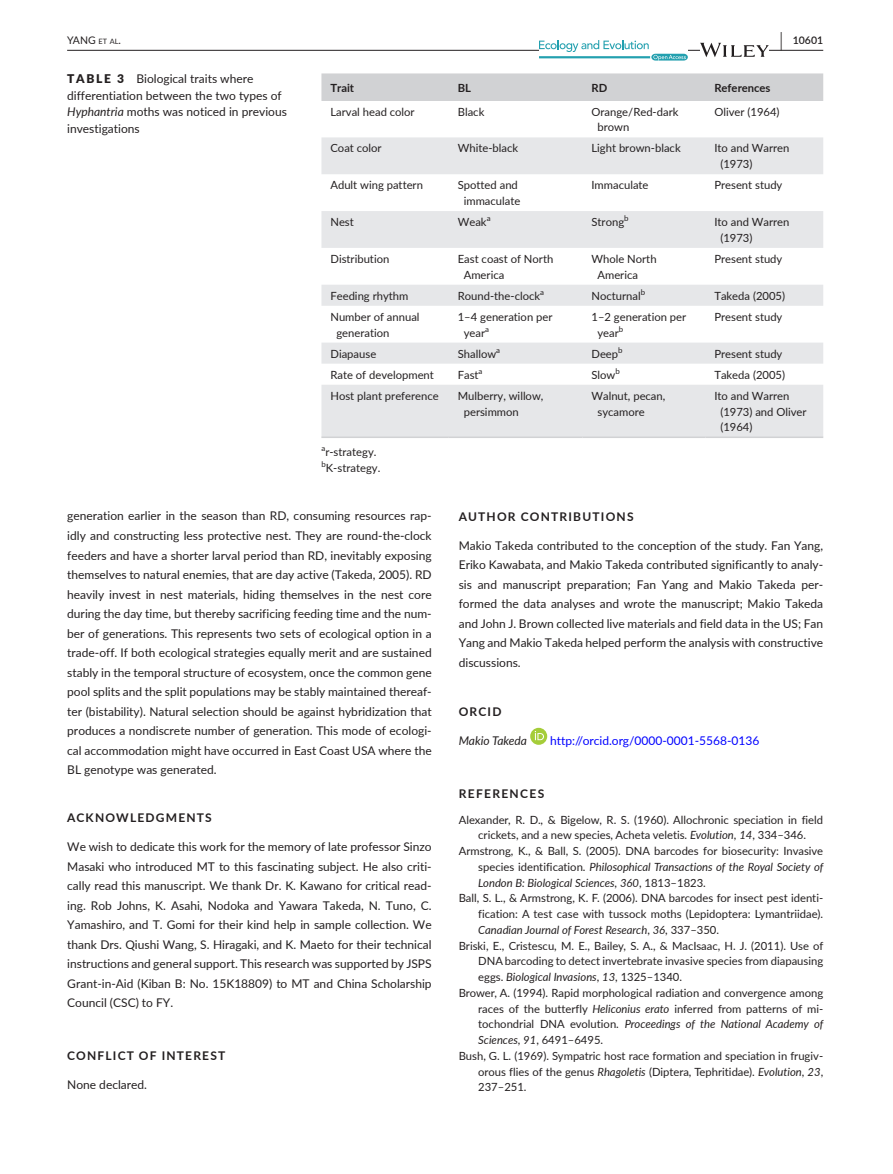
<style>
.page{position:relative;width:893px;height:1174px;background:#fff}
.page>*{position:absolute;margin:0;border:0;box-sizing:border-box;transform-origin:0 0}
.t1{font:600 19.5px "Lato";color:#231f20;scale:.48 1}
.t2{font:12px/19.5px "Lato";color:#231f20;text-align:justify}
.t3{font:700 12px "Lato";letter-spacing:.1em;color:#231f20}
.t4{font:12px "Lato";color:#00f}
.t5{font:italic 12px "Lato";color:#231f20}
.t6{font:11.25px/15.8px "Lato";color:#231f20}
.t7{font:italic 11.25px "Lato";color:#231f20}
.t8{font:700 11.25px "Lato";color:#231f20}
.t9{font:10.5px "Lato";color:#231f20}
.t10{font:600 10.5px "Lato";color:#231f20}
.t11{font:7.8px "Lato";color:#231f20}
.s1{font-size:7.35px}
.s2{font-weight:900}
.s3{font-style:italic}
.s4{font-style:normal}
</style>
<div class="page">
<hr style="left:67px;top:50px;width:756px;height:1px;background:#231f20">
<svg style="left:539px;top:40px;width:149px;height:21px"></svg>
<svg style="left:700px;top:43px;width:69px;height:14px"></svg>
<svg style="left:530px;top:728px;width:17px;height:17px"></svg>
<svg style="left:535px;top:731px;width:9px;height:9px"></svg>
<div style="left:321px;top:73px;width:502px;height:28px;background:#d1d2d4"></div>
<svg style="left:321px;top:137px;width:502px;height:299px;fill:#e6e7e9"></svg>
<hr style="left:321px;top:436px;width:128px;height:2px;background:#d1d2d4">
<hr style="left:449px;top:436px;width:133px;height:2px;background:#d1d2d4">
<hr style="left:582px;top:436px;width:123px;height:2px;background:#d1d2d4">
<hr style="left:705px;top:436px;width:118px;height:2px;background:#d1d2d4">
<h1 class="t1" style="left:780px;top:26px;width:7px">|</h1>
<p class="t9" style="left:67px;top:33px;width:55px">YANG <span class="s1">et al</span>.</p>
<p class="t10" style="left:793px;top:33px;width:32px">10601</p>
<p class="t2" style="left:67px;top:70px;width:221px;line-height:16.5px;text-align:left"><span class="s2">TABLE 3</span> Biological traits where differentiation between the two types of<br><span class="s3">Hyphantria</span> moths was noticed in previous investigations</p>
<p class="t8" style="left:330px;top:79px;width:25px">Trait</p>
<p class="t8" style="left:458px;top:79px;width:15px">BL</p>
<p class="t8" style="left:591px;top:79px;width:17px">RD</p>
<p class="t8" style="left:714px;top:79px;width:58px">References</p>
<p class="t6" style="left:330px;top:103px;width:86px">Larval head color</p>
<p class="t6" style="left:458px;top:103px;width:28px">Black</p>
<p class="t6" style="left:597px;top:103px;width:83px;text-indent:-6px">Orange/Red-dark brown</p>
<p class="t6" style="left:714px;top:103px;width:67px">Oliver (1964)</p>
<p class="t6" style="left:330px;top:140px;width:53px">Coat color</p>
<p class="t6" style="left:458px;top:140px;width:62px">White-black</p>
<p class="t6" style="left:591px;top:140px;width:91px">Light brown-black</p>
<p class="t6" style="left:720px;top:140px;width:71px;text-indent:-6px">Ito and Warren (1973)</p>
<p class="t6" style="left:330px;top:177px;width:94px">Adult wing pattern</p>
<p class="t6" style="left:458px;top:177px;width:64px;text-align:center">Spotted and immaculate</p>
<p class="t6" style="left:591px;top:177px;width:59px">Immaculate</p>
<p class="t6" style="left:714px;top:177px;width:70px">Present study</p>
<p class="t6" style="left:330px;top:214px;width:25px">Nest</p>
<p class="t6" style="left:458px;top:214px;width:30px">Weak</p>
<p class="t11" style="left:487px;top:213px;width:5px">a</p>
<p class="t6" style="left:591px;top:214px;width:34px">Strong</p>
<p class="t11" style="left:624px;top:213px;width:6px">b</p>
<p class="t6" style="left:720px;top:214px;width:71px;text-indent:-6px">Ito and Warren (1973)</p>
<p class="t6" style="left:330px;top:250px;width:60px">Distribution</p>
<p class="t6" style="left:464px;top:250px;width:91px;text-indent:-6px">East coast of North<br>America</p>
<p class="t6" style="left:597px;top:250px;width:61px;text-indent:-6px">Whole North<br>America</p>
<p class="t6" style="left:714px;top:250px;width:70px">Present study</p>
<p class="t6" style="left:330px;top:287px;width:79px">Feeding rhythm</p>
<p class="t6" style="left:458px;top:287px;width:84px">Round-the-clock</p>
<p class="t11" style="left:540px;top:286px;width:5px">a</p>
<p class="t6" style="left:591px;top:287px;width:51px">Nocturnal</p>
<p class="t11" style="left:641px;top:286px;width:6px">b</p>
<p class="t6" style="left:714px;top:287px;width:72px">Takeda (2005)</p>
<p class="t6" style="left:336px;top:308px;width:85px;text-indent:-6px">Number of annual generation</p>
<p class="t6" style="left:464px;top:308px;width:90px;text-indent:-6px">1–4 generation per year</p>
<p class="t6" style="left:714px;top:308px;width:70px">Present study</p>
<p class="t6" style="left:597px;top:308px;width:90px;text-indent:-6px">1–2 generation per year</p>
<p class="t11" style="left:619px;top:323px;width:6px">b</p>
<p class="t11" style="left:485px;top:323px;width:5px">a</p>
<p class="t6" style="left:330px;top:345px;width:47px">Diapause</p>
<p class="t6" style="left:458px;top:345px;width:40px">Shallow</p>
<p class="t11" style="left:496px;top:344px;width:5px">a</p>
<p class="t6" style="left:591px;top:345px;width:28px">Deep</p>
<p class="t11" style="left:618px;top:344px;width:6px">b</p>
<p class="t6" style="left:714px;top:345px;width:70px">Present study</p>
<p class="t6" style="left:330px;top:366px;width:105px">Rate of development</p>
<p class="t6" style="left:458px;top:366px;width:22px">Fast</p>
<p class="t11" style="left:479px;top:365px;width:5px">a</p>
<p class="t6" style="left:591px;top:366px;width:25px">Slow</p>
<p class="t11" style="left:615px;top:365px;width:6px">b</p>
<p class="t6" style="left:714px;top:366px;width:72px">Takeda (2005)</p>
<p class="t6" style="left:330px;top:387px;width:110px">Host plant preference</p>
<p class="t6" style="left:464px;top:387px;width:81px;text-indent:-6px">Mulberry, willow, persimmon</p>
<p class="t6" style="left:597px;top:387px;width:69px;text-indent:-6px">Walnut, pecan, sycamore</p>
<p class="t6" style="left:720px;top:387px;width:88px;text-indent:-6px">Ito and Warren (1973) and Oliver (1964)</p>
<p class="t11" style="left:321px;top:442px;width:5px">a</p>
<p class="t6" style="left:325px;top:443px;width:53px">r-strategy.</p>
<p class="t11" style="left:321px;top:458px;width:6px">b</p>
<p class="t6" style="left:326px;top:459px;width:56px">K-strategy.</p>
<p class="t2" style="left:67px;top:506px;width:366px">generation earlier in the season than RD, consuming resources rap&shy;idly and constructing less protective nest. They are round-the-clock feeders and have a shorter larval period than RD, inevitably exposing themselves to natural enemies, that are day active (Takeda, 2005). RD heavily invest in nest materials, hiding themselves in the nest core during the day time, but thereby sacrificing feeding time and the num&shy;ber of generations. This represents two sets of ecological option in a trade-off. If both ecological strategies equally merit and are sustained stably in the temporal structure of ecosystem, once the common gene pool splits and the split populations may be stably maintained thereaf&shy;ter (bistability). Natural selection should be against hybridization that produces a nondiscrete number of generation. This mode of ecologi&shy;cal accommodation might have occurred in East Coast USA where the BL genotype was generated.</p>
<p class="t3" style="left:67px;top:809px;width:146px">ACKNOWLEDGMENTS</p>
<p class="t2" style="left:67px;top:836px;width:366px">We wish to dedicate this work for the memory of late professor Sinzo Masaki who introduced MT to this fascinating subject. He also criti&shy;cally read this manuscript. We thank Dr. K. Kawano for critical read&shy;ing. Rob Johns, K. Asahi, Nodoka and Yawara Takeda, N. Tuno, C.<br>Yamashiro, and T. Gomi for their kind help in sample collection. We thank Drs. Qiushi Wang, S. Hiragaki, and K. Maeto for their technical instructions and general support. This research was supported by JSPS Grant-in-Aid (Kiban B: No. 15K18809) to MT and China Scholarship Council (CSC) to FY.</p>
<p class="t3" style="left:67px;top:1046px;width:160px">CONFLICT OF INTEREST</p>
<p class="t2" style="left:67px;top:1074px;width:81px">None declared.</p>
<p class="t3" style="left:459px;top:507px;width:176px">AUTHOR CONTRIBUTIONS</p>
<p class="t2" style="left:459px;top:535px;width:366px">Makio Takeda contributed to the conception of the study. Fan Yang, Eriko Kawabata, and Makio Takeda contributed significantly to analy&shy;sis and manuscript preparation; Fan Yang and Makio Takeda per&shy;formed the data analyses and wrote the manuscript; Makio Takeda and John J. Brown collected live materials and field data in the US; Fan Yang and Makio Takeda helped perform the analysis with constructive discussions.</p>
<p class="t3" style="left:459px;top:702px;width:44px">ORCID</p>
<p class="t5" style="left:459px;top:732px;width:70px">Makio Takeda</p>
<p class="t4" style="left:550px;top:732px;width:211px">http://orcid.org/0000-0001-5568-0136</p>
<p class="t3" style="left:459px;top:785px;width:87px">REFERENCES</p>
<p class="t6" style="left:459px;top:811px;width:366px">Alexander, R. D., &amp; Bigelow, R. S. (1960). Allochronic speciation in field</p>
<p class="t6" style="left:478px;top:827px;width:329px">crickets, and a new species, Acheta veletis. <span class="s3">Evolution</span>, <span class="s3">14</span>, 334–346.</p>
<p class="t6" style="left:459px;top:842px;width:366px">Armstrong, K., &amp; Ball, S. (2005). DNA barcodes for biosecurity: Invasive</p>
<p class="t7" style="left:478px;top:858px;width:347px"><span class="s4">species identification.</span> Philosophical Transactions of the Royal Society of</p>
<p class="t7" style="left:478px;top:874px;width:229px">London B: Biological Sciences<span class="s4">,</span> 360<span class="s4">, 1813–1823.</span></p>
<p class="t6" style="left:459px;top:890px;width:366px">Ball, S. L., &amp; Armstrong, K. F. (2006). DNA barcodes for insect pest identi-</p>
<p class="t6" style="left:478px;top:905px;width:346px">fication: A test case with tussock moths (Lepidoptera: Lymantriidae).</p>
<p class="t7" style="left:478px;top:921px;width:242px">Canadian Journal of Forest Research<span class="s4">,</span> 36<span class="s4">, 337–350.</span></p>
<p class="t6" style="left:459px;top:937px;width:366px">Briski, E., Cristescu, M. E., Bailey, S. A., &amp; MacIsaac, H. J. (2011). Use of</p>
<p class="t6" style="left:478px;top:953px;width:346px">DNA barcoding to detect invertebrate invasive species from diapausing</p>
<p class="t7" style="left:478px;top:969px;width:205px"><span class="s4">eggs.</span> Biological Invasions<span class="s4">,</span> 13<span class="s4">, 1325–1340.</span></p>
<p class="t6" style="left:459px;top:984px;width:366px">Brower, A. (1994). Rapid morphological radiation and convergence among</p>
<p class="t6" style="left:478px;top:1000px;width:346px">races of the butterfly <span class="s3">Heliconius erato</span> inferred from patterns of mi-</p>
<p class="t7" style="left:478px;top:1016px;width:347px"><span class="s4">tochondrial DNA evolution.</span> Proceedings of the National Academy of</p>
<p class="t6" style="left:478px;top:1031px;width:126px"><span class="s3">Sciences</span>, <span class="s3">91</span>, 6491–6495.</p>
<p class="t6" style="left:459px;top:1047px;width:366px">Bush, G. L. (1969). Sympatric host race formation and speciation in frugiv-</p>
<p class="t6" style="left:478px;top:1063px;width:346px">orous flies of the genus <span class="s3">Rhagoletis</span> (Diptera, Tephritidae). <span class="s3">Evolution</span>, <span class="s3">23</span>,</p>
<p class="t6" style="left:478px;top:1079px;width:50px">237–251.</p>
</div>
